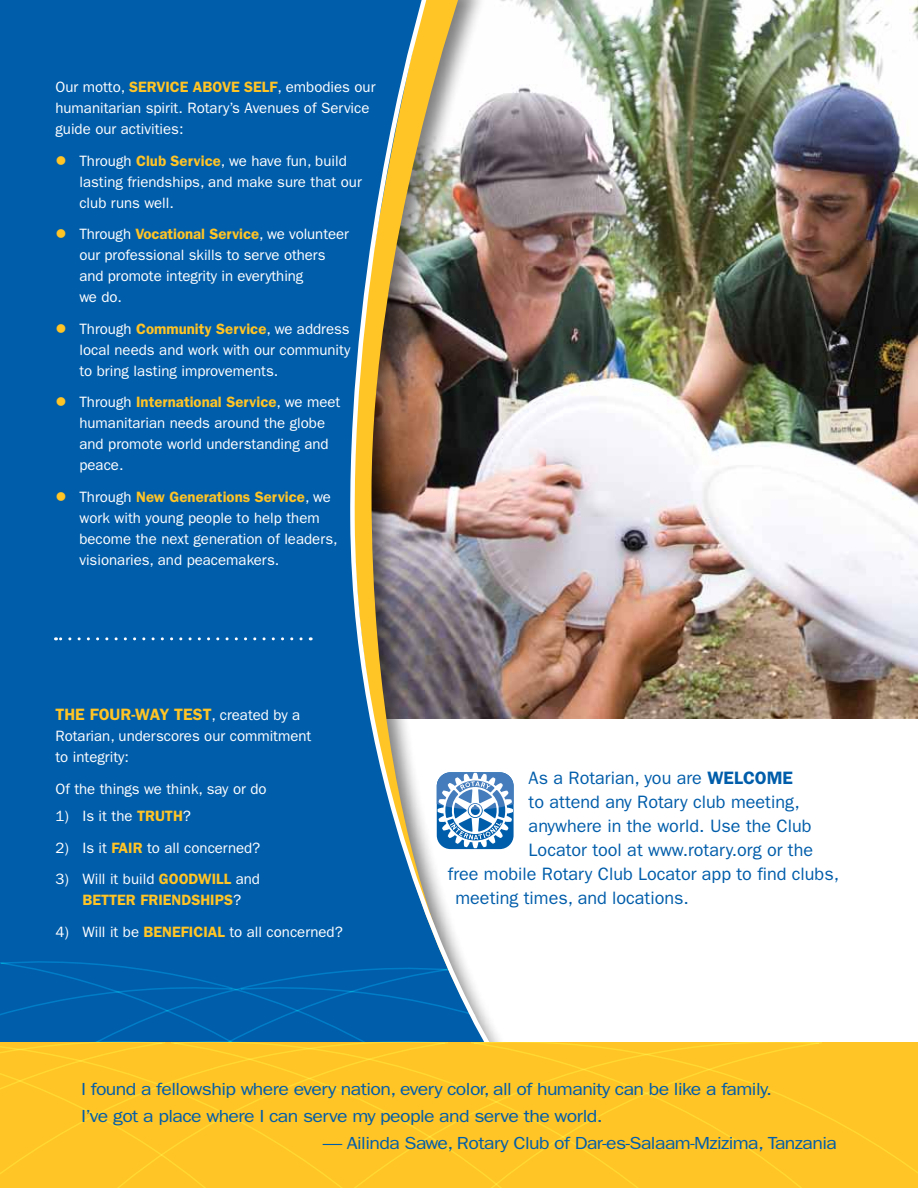
<style>
.page{position:relative;width:918px;height:1188px;background:#fff}
.page>*{position:absolute;margin:0;border:0;box-sizing:border-box;transform-origin:0 0}
.t1{font:18px "ITC Franklin Gothic Std";color:#005daa}
.t2{font:17.55px/27px "ITC Franklin Gothic Std";letter-spacing:-.03em;color:#005daa;scale:1.11 1}
.t3{font:600 16.5px "ITC Franklin Gothic Std";color:#ffc425}
.t4{font:15px/21px "ITC Franklin Gothic Std";color:#fff}
.t5{font:600 15px/21px "ITC Franklin Gothic Std";color:#ffc425;text-align:center}
.s1{font-weight:600;color:#ffc425}
.s2{font-weight:400;font-size:15px;color:#fff}
.s3{font-weight:400;color:#fff}
.s4{font-weight:600}
</style>
<div class="page">
<img style="left:535px;top:0;width:383px;height:718px">
<div style="left:304px;top:0;width:231px;height:1106px;background:#000;opacity:.5"></div>
<img style="left:493px;top:0;width:20px;height:949px">
<div style="left:0;top:0;width:350px;height:949px;background:#005daa"></div>
<img style="left:350px;top:0;width:143px;height:949px">
<svg style="left:0;top:949px;width:535px;height:26px"></svg>
<svg style="left:478px;top:975px;width:57px;height:54px"></svg>
<div style="left:0;top:956px;width:449px;height:5px;background:#005daa"></div>
<svg style="left:0;top:961px;width:478px;height:68px;background:#3780ba"></svg>
<svg style="left:0;top:968px;width:452px;height:61px;background:#005fac"></svg>
<svg style="left:56px;top:637px;width:245px;height:3px"></svg>
<div style="left:172px;top:1029px;width:300px;height:12px;background:#005daa"></div>
<svg style="left:472px;top:1029px;width:63px;height:12px"></svg>
<div style="left:0;top:1029px;width:167px;height:12px;background:#005daa"></div>
<div style="left:0;top:1041px;width:169px;height:147px;background:#ffc425"></div>
<div style="left:169px;top:1041px;width:300px;height:147px;background:#ffc425"></div>
<div style="left:469px;top:1041px;width:449px;height:147px;background:#ffc425"></div>
<svg style="left:437px;top:772px;width:77px;height:77px"></svg>
<svg style="left:57px;top:156px;width:8px;height:9px"></svg>
<svg style="left:57px;top:230px;width:8px;height:8px"></svg>
<svg style="left:57px;top:324px;width:8px;height:9px"></svg>
<svg style="left:57px;top:398px;width:8px;height:8px"></svg>
<svg style="left:57px;top:492px;width:8px;height:9px"></svg>
<p class="t4" style="left:55px;top:77px;width:322px">Our motto, <span class="s1">SERVICE ABOVE SELF</span>, embodies our humanitarian spirit. Rotary’s Avenues of Service guide our activities:</p>
<p class="t4" style="left:79px;top:150px;width:284px">Through <span class="s1">Club Service</span>, we have fun, build lasting friendships, and make sure that our club runs well.</p>
<p class="t4" style="left:79px;top:224px;width:271px">Through <span class="s1">Vocational Service</span>, we volunteer our professional skills to serve others and promote integrity in everything<br>we do.</p>
<p class="t4" style="left:79px;top:318px;width:272px;text-align:justify">Through <span class="s1">Community Service</span>, we address local needs and work with our community to bring lasting improvements.</p>
<p class="t4" style="left:79px;top:392px;width:262px">Through <span class="s1">International Service</span>, we meet humanitarian needs around the globe and promote world understanding and peace.</p>
<p class="t4" style="left:79px;top:487px;width:260px">Through <span class="s1">New Generations Service</span>, we work with young people to help them become the next generation of leaders, visionaries, and peacemakers.</p>
<p class="t3" style="left:55px;top:705px;width:246px">THE FOUR-WAY TEST<span class="s2">, created by a</span></p>
<p class="t4" style="left:55px;top:725px;width:257px">Rotarian, underscores our commitment to integrity:</p>
<p class="t4" style="left:55px;top:778px;width:213px">Of the things we think, say or do</p>
<p class="t4" style="left:55px;top:806px;width:137px">1) Is it the <span class="s1">TRUTH</span>?</p>
<p class="t4" style="left:55px;top:837px;width:206px">2) Is it <span class="s1">FAIR</span> to all concerned?</p>
<p class="t5" style="left:55px;top:869px;width:206px"><span class="s3">3) Will it build</span> GOODWILL <span class="s3">and<br></span>BETTER FRIENDSHIPS<span class="s3">?</span></p>
<p class="t4" style="left:55px;top:921px;width:289px">4) Will it be <span class="s1">BENEFICIAL</span> to all concerned?</p>
<p class="t1" style="left:529px;top:768px;width:266px">As a Rotarian, you are <span class="s4">WELCOME</span></p>
<p class="t1" style="left:529px;top:792px;width:273px">to attend any Rotary club meeting,</p>
<p class="t1" style="left:529px;top:816px;width:284px">anywhere in the world. Use the Club</p>
<p class="t1" style="left:529px;top:840px;width:286px">Locator tool at www.rotary.org or the</p>
<p class="t1" style="left:448px;top:864px;width:393px">free mobile Rotary Club Locator app to find clubs,</p>
<p class="t1" style="left:455px;top:888px;width:235px">meeting times, and locations.</p>
<p class="t2" style="left:81px;top:1075px;width:624px">I found a fellowship where every nation, every color, all of humanity can be like a family.<br>I’ve got a place where I can serve my people and serve the world.</p>
<p class="t2" style="left:323px;top:1129px;width:465px">— Ailinda Sawe, Rotary Club of Dar-es-Salaam-Mzizima, Tanzania</p>
</div>
